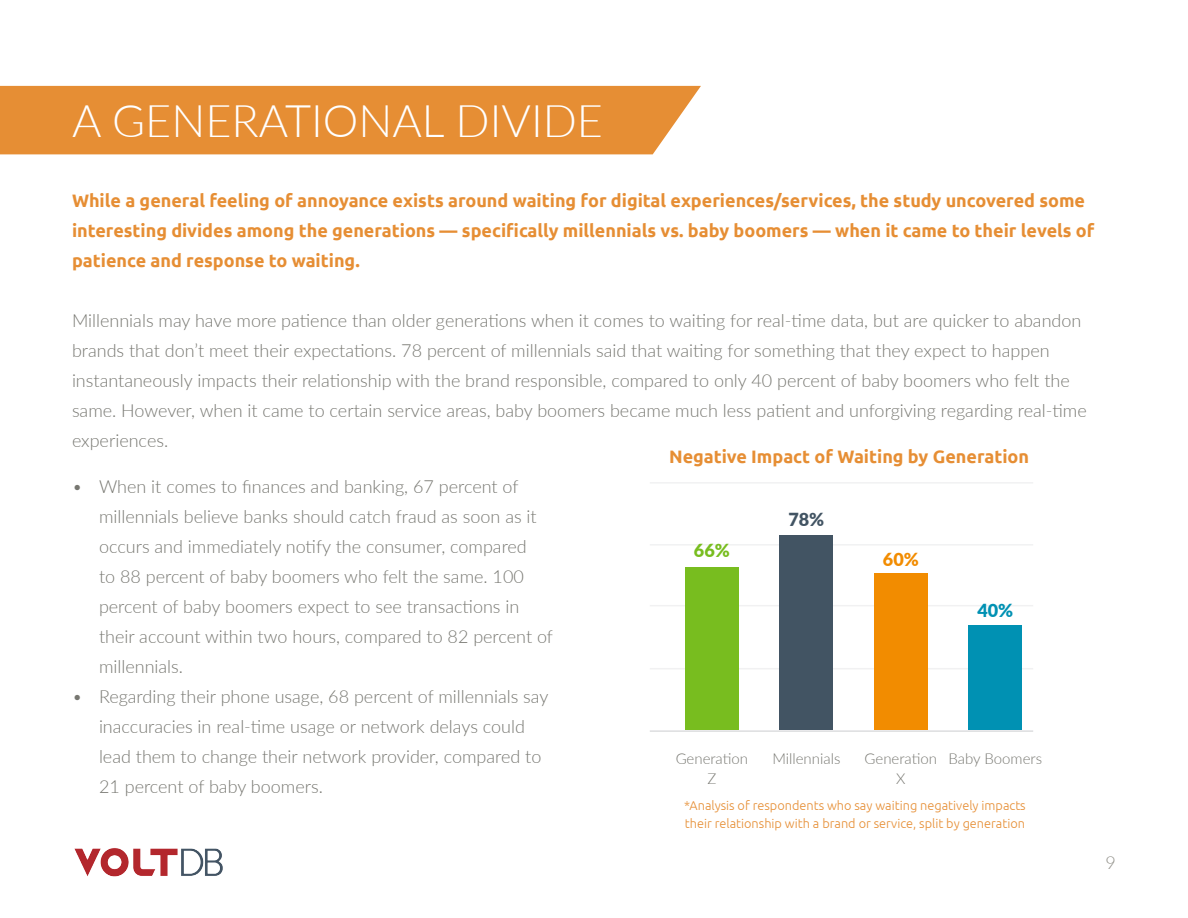
<style>
.page{position:relative;width:1188px;height:918px;background:#fff}
.page>*{position:absolute;margin:0;border:0;box-sizing:border-box;transform-origin:0 0}
.t1{font:300 45px "Lato";color:#fff}
.t2{font:300 18px/30px "Lato";color:#777771}
.t3{font:700 18px/30px "Ubuntu";color:#e68e34}
.t4{font:900 18px "Lato";color:#0091b3}
.t5{font:900 18px "Lato";color:#f28c00}
.t6{font:900 18px "Lato";color:#425463}
.t7{font:900 18px "Lato";color:#78bd1f}
.t8{font:300 18px "Lato";color:#908f88}
.t9{font:300 15px "Lato";color:#777771}
.t10{font:300 12.75px "Ubuntu";color:#e68e34}
</style>
<div class="page">
<img style="left:74px;top:848px;width:149px;height:29px">
<hr style="left:650px;top:544px;width:383px;height:2px;background:#dcdddf">
<div style="left:0;top:86px;width:701px;height:68px;background:#e68e34"></div>
<hr style="left:650px;top:668px;width:383px;height:1px;background:#dcdddf">
<hr style="left:650px;top:605px;width:383px;height:1px;background:#dcdddf">
<hr style="left:650px;top:730px;width:383px;height:2px;background:#dcdddf">
<div style="left:968px;top:625px;width:54px;height:105px;background:#0091b3"></div>
<div style="left:874px;top:574px;width:54px;height:156px;background:#f28c00"></div>
<div style="left:779px;top:535px;width:54px;height:195px;background:#425463"></div>
<div style="left:685px;top:567px;width:54px;height:163px;background:#78bd1f"></div>
<hr style="left:650px;top:482px;width:383px;height:2px;background:#dcdddf">
<p class="t1" style="left:72px;top:90px;width:533px">A GENERATIONAL DIVIDE</p>
<p class="t3" style="left:72px;top:185px;width:1024px">While a general feeling of annoyance exists around waiting for digital experiences/services, the study uncovered some interesting divides among the generations — specifically millennials vs. baby boomers — when it came to their levels of patience and response to waiting.</p>
<p class="t2" style="left:72px;top:304px;width:1011px">Millennials may have more patience than older generations when it comes to waiting for real-time data, but are quicker to abandon brands that don’t meet their expectations. 78 percent of millennials said that waiting for something that they expect to happen</p>
<p class="t2" style="left:72px;top:364px;width:1016px">instantaneously impacts their relationship with the brand responsible, compared to only 40 percent of baby boomers who felt the same. However, when it came to certain service areas, baby boomers became much less patient and unforgiving regarding real-time</p>
<p class="t2" style="left:72px;top:424px;width:98px">experiences.</p>
<p class="t3" style="left:669px;top:441px;width:361px">Negative Impact of Waiting by Generation</p>
<p class="t2" style="left:99px;top:471px;width:456px;text-indent:-27px">• When it comes to finances and banking, 67 percent of millennials believe banks should catch fraud as soon as it occurs and immediately notify the consumer, compared<br>to 88 percent of baby boomers who felt the same. 100 percent of baby boomers expect to see transactions in their account within two hours, compared to 82 percent of millennials.</p>
<p class="t2" style="left:99px;top:681px;width:451px;text-indent:-27px">• Regarding their phone usage, 68 percent of millennials say inaccuracies in real-time usage or network delays could lead them to change their network provider, compared to 21 percent of baby boomers.</p>
<p class="t7" style="left:694px;top:536px;width:37px">66%</p>
<p class="t6" style="left:788px;top:506px;width:37px">78%</p>
<p class="t5" style="left:883px;top:546px;width:37px">60%</p>
<p class="t4" style="left:977px;top:596px;width:37px">40%</p>
<p class="t9" style="left:676px;top:749px;width:74px">Generation</p>
<p class="t9" style="left:707px;top:768px;width:10px">Z</p>
<p class="t9" style="left:772px;top:749px;width:70px">Millennials</p>
<p class="t9" style="left:865px;top:748px;width:74px">Generation</p>
<p class="t9" style="left:896px;top:768px;width:11px">X</p>
<p class="t9" style="left:949px;top:748px;width:95px">Baby Boomers</p>
<p class="t10" style="left:684px;top:798px;width:343px">*Analysis of respondents who say waiting negatively impacts</p>
<p class="t10" style="left:685px;top:816px;width:342px">their relationship with a brand or service, split by generation</p>
<p class="t8" style="left:1106px;top:850px;width:12px">9</p>
</div>
